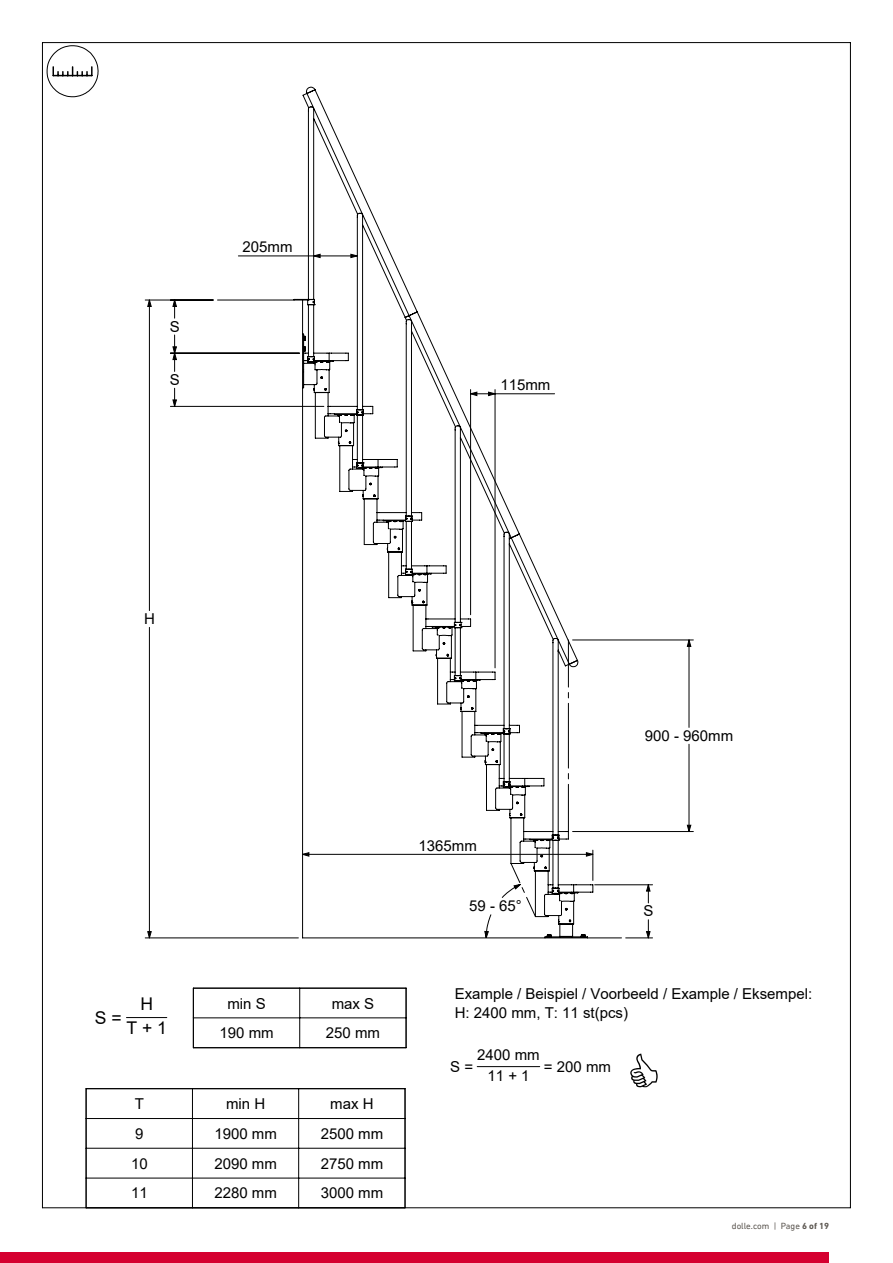
<style>
.page{position:relative;width:893px;height:1263px;background:#fff}
.page>*{position:absolute;margin:0;border:0;box-sizing:border-box;transform-origin:0 0}
.t1{font:17.55px/24.5px "Arial";color:#000;text-align:center}
.t2{font:15px/21.3px "Arial";color:#000;text-align:center}
.t3{font:9px "DIN Next LT Pro";color:#5c5751}
.s1{font-weight:700}
</style>
<div class="page">
<div style="left:0;top:1252px;width:829px;height:11px;background:#d50030"></div>
<hr style="left:193px;top:988px;width:1px;height:30px;background:#000">
<hr style="left:299px;top:988px;width:1px;height:30px;background:#000">
<hr style="left:193px;top:1018px;width:1px;height:30px;background:#000">
<hr style="left:299px;top:1018px;width:1px;height:30px;background:#000">
<hr style="left:406px;top:988px;width:1px;height:30px;background:#000">
<hr style="left:406px;top:1018px;width:1px;height:30px;background:#000">
<hr style="left:193px;top:988px;width:107px;height:1px;background:#000">
<hr style="left:193px;top:1017px;width:107px;height:1px;background:#000">
<hr style="left:300px;top:988px;width:106px;height:1px;background:#000">
<hr style="left:300px;top:1017px;width:106px;height:1px;background:#000">
<hr style="left:193px;top:1047px;width:107px;height:1px;background:#000">
<hr style="left:300px;top:1047px;width:106px;height:1px;background:#000">
<svg style="left:86px;top:1089px;width:1px;height:29px"></svg>
<svg style="left:192px;top:1089px;width:1px;height:29px"></svg>
<hr style="left:86px;top:1118px;width:1px;height:30px;background:#000">
<hr style="left:192px;top:1118px;width:1px;height:30px;background:#000">
<hr style="left:86px;top:1148px;width:1px;height:30px;background:#000">
<hr style="left:192px;top:1148px;width:1px;height:30px;background:#000">
<hr style="left:86px;top:1178px;width:1px;height:30px;background:#000">
<hr style="left:192px;top:1178px;width:1px;height:30px;background:#000">
<svg style="left:298px;top:1089px;width:1px;height:29px"></svg>
<hr style="left:298px;top:1118px;width:1px;height:30px;background:#000">
<hr style="left:298px;top:1148px;width:1px;height:30px;background:#000">
<hr style="left:298px;top:1178px;width:1px;height:30px;background:#000">
<svg style="left:405px;top:1089px;width:1px;height:29px"></svg>
<hr style="left:405px;top:1118px;width:1px;height:30px;background:#000">
<hr style="left:405px;top:1148px;width:1px;height:30px;background:#000">
<hr style="left:405px;top:1178px;width:1px;height:30px;background:#000">
<hr style="left:86px;top:1088px;width:106px;height:1px;background:#000">
<hr style="left:86px;top:1118px;width:106px;height:1px;background:#000">
<hr style="left:192px;top:1088px;width:107px;height:1px;background:#000">
<hr style="left:192px;top:1118px;width:107px;height:1px;background:#000">
<hr style="left:299px;top:1088px;width:106px;height:1px;background:#000">
<hr style="left:299px;top:1118px;width:106px;height:1px;background:#000">
<hr style="left:86px;top:1148px;width:106px;height:1px;background:#000">
<hr style="left:192px;top:1148px;width:107px;height:1px;background:#000">
<hr style="left:299px;top:1148px;width:106px;height:1px;background:#000">
<hr style="left:86px;top:1178px;width:106px;height:1px;background:#000">
<hr style="left:192px;top:1178px;width:107px;height:1px;background:#000">
<hr style="left:299px;top:1178px;width:106px;height:1px;background:#000">
<hr style="left:477px;top:1066px;width:63px;height:1px;background:#000">
<hr style="left:126px;top:1017px;width:41px;height:1px;background:#000">
<hr style="left:42px;top:42px;width:808px;height:1px;background:#000">
<hr style="left:42px;top:43px;width:1px;height:1165px;background:#000">
<hr style="left:42px;top:1207px;width:808px;height:1px;background:#000">
<hr style="left:850px;top:43px;width:1px;height:1165px;background:#000">
<hr style="left:573px;top:831px;width:120px;height:1px;background:#000">
<hr style="left:573px;top:640px;width:120px;height:1px;background:#000">
<svg style="left:46px;top:45px;width:53px;height:52px"></svg>
<hr style="left:145px;top:938px;width:153px;height:1px;background:#000">
<hr style="left:145px;top:300px;width:68px;height:1px;background:#000">
<svg style="left:626px;top:938px;width:26px;height:1px"></svg>
<svg style="left:650px;top:640px;width:41px;height:298px"></svg>
<svg style="left:148px;top:299px;width:502px;height:639px"></svg>
<svg style="left:217px;top:86px;width:405px;height:853px"></svg>
<p class="t2" style="left:170px;top:316px;width:11px">S</p>
<p class="t2" style="left:170px;top:369px;width:11px">S</p>
<p class="t2" style="left:243px;top:236px;width:51px">205mm</p>
<p class="t2" style="left:500px;top:374px;width:51px">115mm</p>
<p class="t2" style="left:144px;top:608px;width:12px">H</p>
<p class="t2" style="left:645px;top:725px;width:90px">900 - 960mm</p>
<p class="t1" style="left:126px;top:991px;width:42px">H<br>T + 1</p>
<p class="t1" style="left:95px;top:1005px;width:28px">S =</p>
<p class="t2" style="left:227px;top:992px;width:40px">min S</p>
<p class="t2" style="left:332px;top:992px;width:44px">max S</p>
<p class="t2" style="left:220px;top:1022px;width:56px">190 mm</p>
<p class="t2" style="left:326px;top:1022px;width:56px">250 mm</p>
<p class="t2" style="left:135px;top:1093px;width:11px">T</p>
<p class="t2" style="left:226px;top:1093px;width:41px">min H</p>
<p class="t2" style="left:330px;top:1093px;width:45px">max H</p>
<p class="t2" style="left:135px;top:1123px;width:10px">9</p>
<p class="t2" style="left:214px;top:1123px;width:64px">1900 mm</p>
<p class="t2" style="left:321px;top:1123px;width:64px">2500 mm</p>
<p class="t2" style="left:131px;top:1152px;width:18px">10</p>
<p class="t2" style="left:214px;top:1152px;width:64px">2090 mm</p>
<p class="t2" style="left:321px;top:1152px;width:64px">2750 mm</p>
<p class="t2" style="left:131px;top:1182px;width:18px">11</p>
<p class="t2" style="left:214px;top:1182px;width:64px">2280 mm</p>
<p class="t2" style="left:321px;top:1182px;width:64px">3000 mm</p>
<p class="t2" style="left:419px;top:835px;width:60px">1365mm</p>
<p class="t2" style="left:469px;top:895px;width:54px">59 - 65°</p>
<p class="t2" style="left:643px;top:900px;width:11px">S</p>
<p class="t2" style="left:455px;top:984px;width:359px;line-height:19.2px;text-align:left">Example / Beispiel / Voorbeeld / Example / Eksempel:<br>H: 2400 mm, T: 11 st(pcs)</p>
<p class="t2" style="left:477px;top:1044px;width:64px">2400 mm<br>11 + 1</p>
<p class="t2" style="left:450px;top:1056px;width:24px">S =</p>
<p class="t2" style="left:544px;top:1056px;width:69px">= 200 mm</p>
<p class="t3" style="left:732px;top:1221px;width:99px">dolle.com | Page <span class="s1">6 of 19</span></p>
</div>
